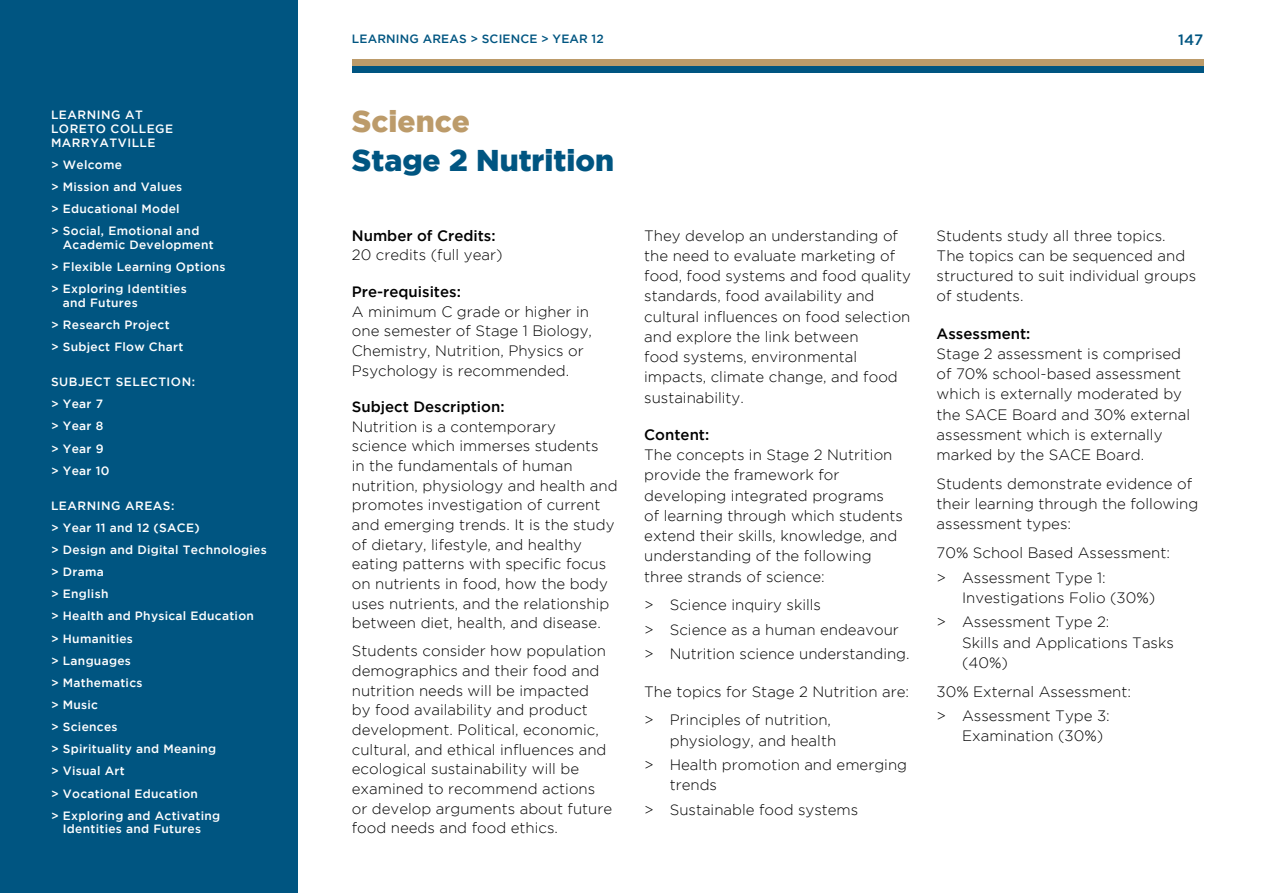
<style>
.page{position:relative;width:1263px;height:893px;background:#fff}
.page>*{position:absolute;margin:0;border:0;box-sizing:border-box;transform-origin:0 0}
.t1{font:900 30px "Gotham";color:#005581}
.t2{font:900 30px "Gotham";color:#bc9b6a}
.t3{font:300 15px/20.2px "Gotham";color:#000}
.t4{font:500 15px "Gotham";color:#000}
.t5{font:500 15px "Gotham";color:#005581}
.t6{font:500 12px/22.2px "Gotham";letter-spacing:.025em;color:#fff}
.t7{font:500 12px/22.2px "Gotham";letter-spacing:.045em;color:#fff}
.t8{font:500 12px "Gotham";letter-spacing:.015em;color:#005581}
</style>
<div class="page">
<div style="left:0;top:0;width:298px;height:893px;background:#005581"></div>
<div style="left:352px;top:66px;width:851px;height:7px;background:#005581"></div>
<div style="left:352px;top:59px;width:851px;height:7px;background:#bc9b6a"></div>
<p class="t7" style="left:51px;top:108px;width:124px;line-height:13.6px">LEARNING AT<br>LORETO COLLEGE<br>MARRYATVILLE</p>
<p class="t6" style="left:51px;top:153px;width:150px">&gt; Welcome<br>&gt; Mission and Values<br>&gt; Educational Model<br>&gt; Social, Emotional and</p>
<p class="t6" style="left:51px;top:233px;width:176px;text-indent:12px">Academic Development<br>&gt; Flexible Learning Options &gt; Exploring Identities</p>
<p class="t6" style="left:51px;top:291px;width:134px;text-indent:12px">and Futures<br>&gt; Research Project<br>&gt; Subject Flow Chart</p>
<p class="t7" style="left:51px;top:370px;width:146px">SUBJECT SELECTION: &gt; Year 7<br>&gt; Year 8<br>&gt; Year 9<br>&gt; Year 10</p>
<p class="t6" style="left:51px;top:494px;width:217px">LEARNING AREAS:<br>&gt; Year 11 and 12 (SACE)<br>&gt; Design and Digital Technologies &gt; Drama<br>&gt; English<br>&gt; Health and Physical Education<br>&gt; Humanities<br>&gt; Languages<br>&gt; Mathematics<br>&gt; Music<br>&gt; Sciences<br>&gt; Spirituality and Meaning<br>&gt; Visual Art<br>&gt; Vocational Education<br>&gt; Exploring and Activating</p>
<p class="t6" style="left:63px;top:818px;width:140px">Identities and Futures</p>
<p class="t8" style="left:352px;top:32px;width:253px">LEARNING AREAS &gt; SCIENCE &gt; YEAR 12</p>
<h1 class="t2" style="left:352px;top:104px;width:120px">Science</h1>
<h1 class="t1" style="left:352px;top:143px;width:264px">Stage 2 Nutrition</h1>
<p class="t4" style="left:352px;top:227px;width:145px">Number of Credits:</p>
<p class="t3" style="left:352px;top:245px;width:152px">20 credits (full year)</p>
<p class="t4" style="left:352px;top:283px;width:110px">Pre-requisites:</p>
<p class="t3" style="left:352px;top:301px;width:242px;line-height:19.6px">A minimum C grade or higher in one semester of Stage 1 Biology,<br>Chemistry, Nutrition, Physics or<br>Psychology is recommended.</p>
<p class="t4" style="left:352px;top:398px;width:154px">Subject Description:</p>
<p class="t3" style="left:352px;top:416px;width:267px;line-height:19.6px">Nutrition is a contemporary<br>science which immerses students<br>in the fundamentals of human nutrition, physiology and health and promotes investigation of current and emerging trends. It is the study of dietary, lifestyle, and healthy eating patterns with specific focus on nutrients in food, how the body uses nutrients, and the relationship between diet, health, and disease.</p>
<p class="t3" style="left:352px;top:641px;width:262px;line-height:19.6px">Students consider how population demographics and their food and nutrition needs will be impacted<br>by food availability and product development. Political, economic, cultural, and ethical influences and ecological sustainability will be examined to recommend actions or develop arguments about future food needs and food ethics.</p>
<p class="t5" style="left:1178px;top:31px;width:27px">147</p>
<p class="t3" style="left:644px;top:225px;width:268px">They develop an understanding of the need to evaluate marketing of food, food systems and food quality standards, food availability and cultural influences on food selection and explore the link between<br>food systems, environmental impacts, climate change, and food sustainability.</p>
<p class="t4" style="left:644px;top:426px;width:67px">Content:</p>
<p class="t3" style="left:644px;top:444px;width:260px">The concepts in Stage 2 Nutrition provide the framework for developing integrated programs<br>of learning through which students extend their skills, knowledge, and understanding of the following three strands of science:</p>
<p class="t3" style="left:644px;top:593px;width:267px;line-height:24.5px">&gt; Science inquiry skills<br>&gt; Science as a human endeavour &gt; Nutrition science understanding.</p>
<p class="t3" style="left:644px;top:677px;width:266px;line-height:28.8px">The topics for Stage 2 Nutrition are: &gt; Principles of nutrition,</p>
<p class="t3" style="left:644px;top:728px;width:264px;line-height:24.5px;text-indent:26px">physiology, and health<br>&gt; Health promotion and emerging</p>
<p class="t3" style="left:644px;top:773px;width:216px;line-height:24.5px;text-indent:26px">trends<br>&gt; Sustainable food systems</p>
<p class="t3" style="left:936px;top:225px;width:261px">Students study all three topics.<br>The topics can be sequenced and structured to suit individual groups of students.</p>
<p class="t4" style="left:936px;top:325px;width:95px">Assessment:</p>
<p class="t3" style="left:936px;top:343px;width:255px">Stage 2 assessment is comprised of 70% school-based assessment which is externally moderated by the SACE Board and 30% external assessment which is externally marked by the SACE Board.</p>
<p class="t3" style="left:936px;top:473px;width:263px">Students demonstrate evidence of their learning through the following assessment types:</p>
<p class="t3" style="left:936px;top:540px;width:235px;line-height:24.5px">70% School Based Assessment: &gt; Assessment Type 1:</p>
<p class="t3" style="left:936px;top:585px;width:220px;line-height:24.5px;text-indent:26px">Investigations Folio (30%) &gt; Assessment Type 2:</p>
<p class="t3" style="left:962px;top:632px;width:213px">Skills and Applications Tasks (40%)</p>
<p class="t3" style="left:936px;top:679px;width:196px;line-height:24.5px">30% External Assessment: &gt; Assessment Type 3:</p>
<p class="t3" style="left:962px;top:726px;width:143px">Examination (30%)</p>
</div>
